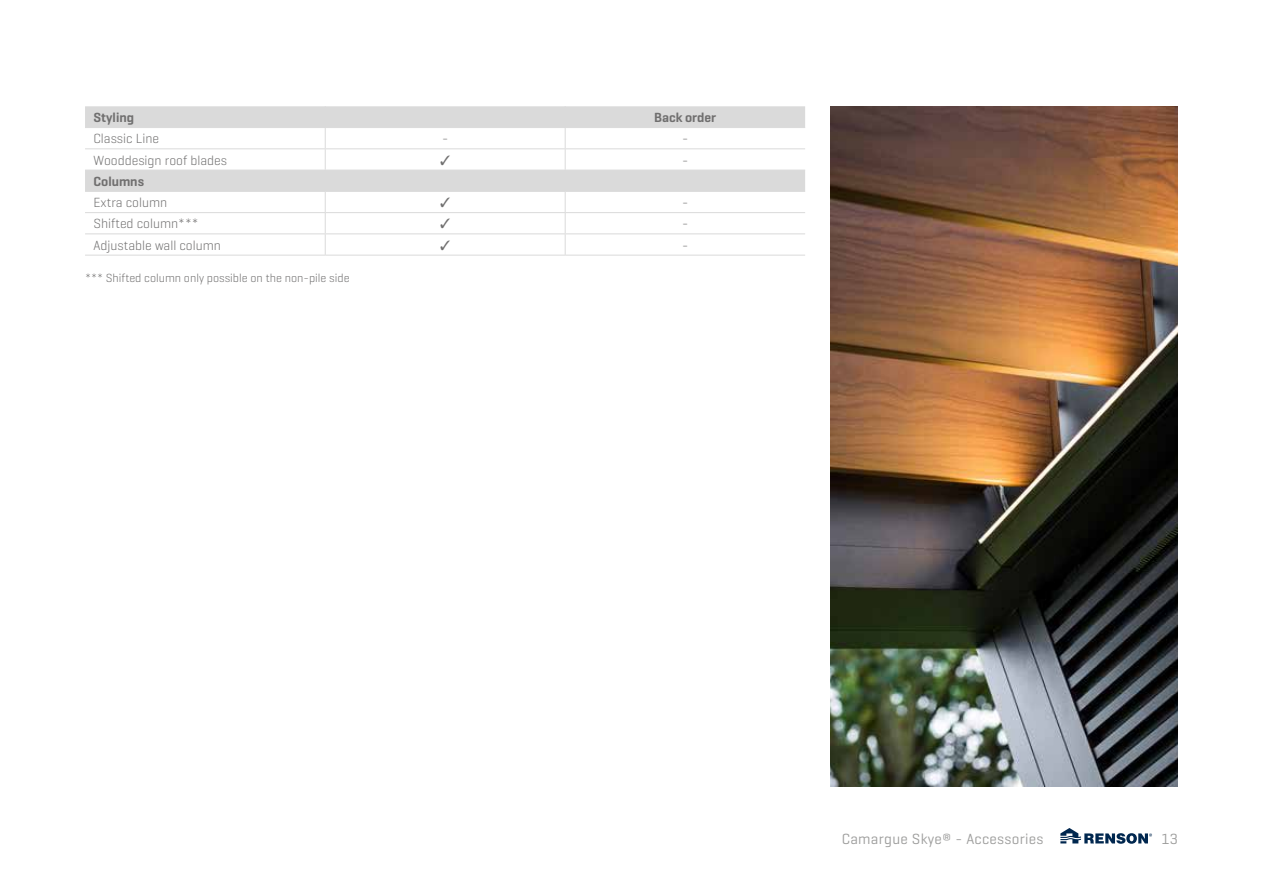
<style>
.page{position:relative;width:1263px;height:893px;background:#fff}
.page>*{position:absolute;margin:0;border:0;box-sizing:border-box;transform-origin:0 0}
.t1{font:15px "Geogrotesque";letter-spacing:.02em;color:#9d9d9c}
.t2{font:300 13.5px "Geogrotesque";color:#706f6f}
.t3{font:600 13.5px "Geogrotesque";color:#706f6f}
.t4{font:300 12px "Geogrotesque";color:#706f6f}
</style>
<div class="page">
<svg style="left:1060px;top:828px;width:92px;height:16px"></svg>
<img style="left:831px;top:106px;width:347px;height:681px">
<svg style="left:85px;top:106px;width:720px;height:85px"></svg>
<hr style="left:85px;top:127px;width:240px;height:1px;background:#dadada">
<hr style="left:325px;top:127px;width:240px;height:1px;background:#dadada">
<hr style="left:565px;top:127px;width:240px;height:1px;background:#dadada">
<hr style="left:85px;top:148px;width:240px;height:1px;background:#dadada">
<hr style="left:325px;top:148px;width:240px;height:1px;background:#dadada">
<hr style="left:565px;top:148px;width:240px;height:1px;background:#dadada">
<hr style="left:85px;top:170px;width:240px;height:1px;background:#dadada">
<hr style="left:325px;top:170px;width:240px;height:1px;background:#dadada">
<hr style="left:565px;top:170px;width:240px;height:1px;background:#dadada">
<hr style="left:85px;top:191px;width:240px;height:1px;background:#dadada">
<hr style="left:325px;top:191px;width:240px;height:1px;background:#dadada">
<hr style="left:565px;top:191px;width:240px;height:1px;background:#dadada">
<hr style="left:85px;top:212px;width:240px;height:1px;background:#dadada">
<hr style="left:325px;top:212px;width:240px;height:1px;background:#dadada">
<hr style="left:565px;top:212px;width:240px;height:1px;background:#dadada">
<hr style="left:85px;top:233px;width:240px;height:1px;background:#dadada">
<hr style="left:325px;top:233px;width:240px;height:1px;background:#dadada">
<svg style="left:325px;top:106px;width:1px;height:149px"></svg>
<hr style="left:565px;top:233px;width:240px;height:1px;background:#dadada">
<svg style="left:565px;top:106px;width:1px;height:149px"></svg>
<hr style="left:85px;top:255px;width:240px;height:1px;background:#dadada">
<hr style="left:325px;top:255px;width:240px;height:1px;background:#dadada">
<hr style="left:565px;top:255px;width:240px;height:1px;background:#dadada">
<svg style="left:441px;top:155px;width:9px;height:10px"></svg>
<p class="t3" style="left:94px;top:109px;width:42px">Styling</p>
<p class="t3" style="left:654px;top:109px;width:64px">Back order</p>
<p class="t2" style="left:94px;top:130px;width:67px">Classic Line</p>
<p class="t2" style="left:442px;top:130px;width:8px">-</p>
<p class="t2" style="left:682px;top:130px;width:8px">-</p>
<p class="t2" style="left:94px;top:152px;width:135px">Wooddesign roof blades</p>
<p class="t2" style="left:682px;top:152px;width:8px">-</p>
<p class="t3" style="left:94px;top:173px;width:52px">Columns</p>
<p class="t2" style="left:94px;top:194px;width:75px">Extra column</p>
<p class="t2" style="left:682px;top:194px;width:8px">-</p>
<p class="t2" style="left:94px;top:215px;width:107px">Shifted column***</p>
<p class="t2" style="left:682px;top:215px;width:8px">-</p>
<p class="t2" style="left:94px;top:237px;width:129px">Adjustable wall column</p>
<p class="t2" style="left:682px;top:237px;width:8px">-</p>
<p class="t4" style="left:85px;top:270px;width:266px">*** Shifted column only possible on the non-pile side</p>
<p class="t1" style="left:842px;top:829px;width:203px">Camargue Skye® - Accessories</p>
<p class="t1" style="left:1161px;top:829px;width:18px">13</p>
</div>
